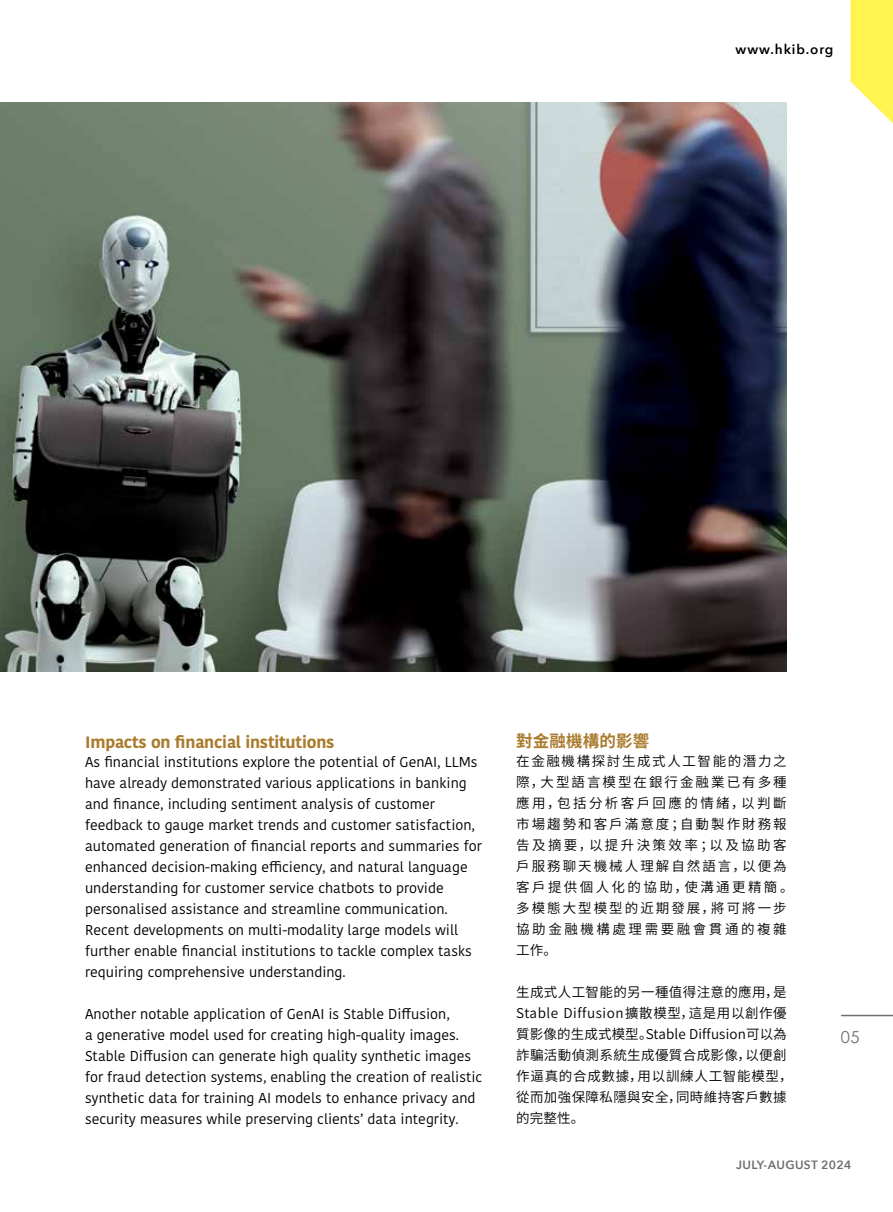
<style>
.page{position:relative;width:893px;height:1212px;background:#fff}
.page>*{position:absolute;margin:0;border:0;box-sizing:border-box;transform-origin:0 0}
.t1{font:700 16.5px "Kohinoor Bangla";letter-spacing:-.01em;color:#aa7b2c}
.t2{font:700 16.5px "Source Han Sans CN";letter-spacing:.01em;color:#aa7b2c}
.t3{font:16.5px "Century Gothic";color:#6d6e71}
.t4{font:14.25px/21px "Kohinoor Bangla";color:#000}
.t5{font:13.5px/21px "Source Han Sans CN";letter-spacing:.15em;color:#000}
.t6{font:13.5px/21px "Source Han Sans CN";letter-spacing:.03em;color:#000}
.t7{font:600 13.5px "Avenir Next";letter-spacing:.065em;color:#000}
.t8{font:600 12px "Avenir Next";letter-spacing:.03em;color:#6d6e71}
</style>
<div class="page">
<hr style="left:841px;top:1015px;width:52px;height:1px;background:#6d6e71">
<svg style="left:850px;top:0;width:43px;height:124px"></svg>
<img style="left:0;top:102px;width:787px;height:570px">
<p class="t7" style="left:736px;top:38px;width:99px">www.hkib.org</p>
<p class="t1" style="left:85px;top:727px;width:251px">Impacts on financial institutions</p>
<p class="t4" style="left:85px;top:751px;width:398px">As financial institutions explore the potential of GenAI, LLMs have already demonstrated various applications in banking and finance, including sentiment analysis of customer feedback to gauge market trends and customer satisfaction, automated generation of financial reports and summaries for enhanced decision-making efficiency, and natural language understanding for customer service chatbots to provide personalised assistance and streamline communication.<br>Recent developments on multi-modality large models will further enable financial institutions to tackle complex tasks requiring comprehensive understanding.</p>
<p class="t4" style="left:85px;top:1003px;width:399px">Another notable application of GenAI is Stable Diffusion,<br>a generative model used for creating high-quality images.<br>Stable Diffusion can generate high quality synthetic images for fraud detection systems, enabling the creation of realistic synthetic data for training AI models to enhance privacy and security measures while preserving clients’ data integrity.</p>
<p class="t2" style="left:516px;top:732px;width:135px">對金融機構的影響</p>
<p class="t5" style="left:516px;top:750px;width:279px">在金融機構探討生成式人工智能的潛力之際，大型語言模型在銀行金融業已有多種應用，包括分析客戶回應的情緒，以判斷市場趨勢和客戶滿意度；自動製作財務報告及摘要，以提升決策效率；以及協助客戶服務聊天機械人理解自然語言，以便為客戶提供個人化的協助，使溝通更精簡。多模態大型模型的近期發展，將可將一步協助金融機構處理需要融會貫通的複雜工作。</p>
<p class="t6" style="left:516px;top:981px;width:278px">生成式人工智能的另一種值得注意的應用，是<br>Stable Diffusion擴散模型，這是用以創作優質影像的生成式模型。Stable Diffusion可以為詐騙活動偵測系統生成優質合成影像，以便創作逼真的合成數據，用以訓練人工智能模型，從而加強保障私隱與安全，同時維持客戶數據的完整性。</p>
<p class="t3" style="left:841px;top:1027px;width:21px">05</p>
<p class="t8" style="left:736px;top:1154px;width:117px">JULY‑AUGUST 2024</p>
</div>
